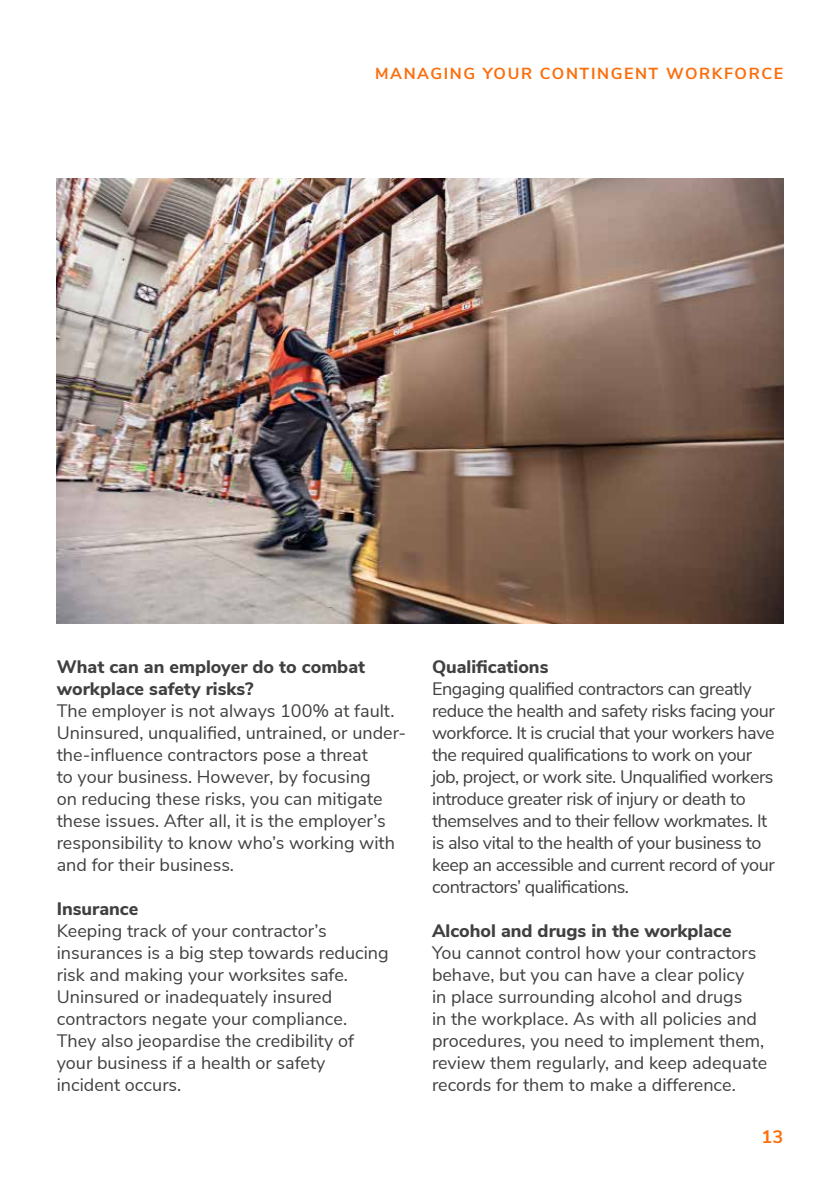
<style>
.page{position:relative;width:840px;height:1191px;background:#fff}
.page>*{position:absolute;margin:0;border:0;box-sizing:border-box;transform-origin:0 0}
.t1{font:18px/22px "Nunito Sans";color:#404041}
.t2{font:18px/22px "Nunito Sans";letter-spacing:-.025em;color:#404041}
.t3{font:800 18px/22px "Nunito Sans";color:#404041}
.t4{font:700 18px "Nunito Sans";color:#fc6d0b}
.t5{font:700 16px "Nunito Sans";letter-spacing:.1em;color:#fc6d0b}
</style>
<div class="page">
<img style="left:57px;top:178px;width:725px;height:446px">
<p class="t5" style="left:375px;top:61px;width:409px">MANAGING YOUR CONTINGENT WORKFORCE</p>
<p class="t3" style="left:57px;top:654px;width:310px">What can an employer do to combat workplace safety risks?</p>
<p class="t1" style="left:57px;top:698px;width:351px">The employer is not always 100% at fault.<br>Uninsured, unqualified, untrained, or under&shy;the-influence contractors pose a threat<br>to your business. However, by focusing<br>on reducing these risks, you can mitigate these issues. After all, it is the employer’s responsibility to know who’s working with and for their business.</p>
<p class="t3" style="left:57px;top:896px;width:83px">Insurance</p>
<p class="t1" style="left:57px;top:918px;width:333px">Keeping track of your contractor’s insurances is a big step towards reducing risk and making your worksites safe.<br>Uninsured or inadequately insured contractors negate your compliance.<br>They also jeopardise the credibility of your business if a health or safety incident occurs.</p>
<p class="t3" style="left:432px;top:654px;width:118px">Qualifications</p>
<p class="t2" style="left:432px;top:676px;width:344px">Engaging qualified contractors can greatly reduce the health and safety risks facing your workforce. It is crucial that your workers have the required qualifications to work on your job, project, or work site. Unqualified workers introduce greater risk of injury or death to themselves and to their fellow workmates. It is also vital to the health of your business to keep an accessible and current record of your contractors’ qualifications.</p>
<p class="t3" style="left:432px;top:918px;width:301px">Alcohol and drugs in the workplace</p>
<p class="t1" style="left:432px;top:940px;width:336px">You cannot control how your contractors behave, but you can have a clear policy<br>in place surrounding alcohol and drugs<br>in the workplace. As with all policies and procedures, you need to implement them, review them regularly, and keep adequate records for them to make a difference.</p>
<p class="t4" style="left:761px;top:1123px;width:23px">13</p>
</div>
